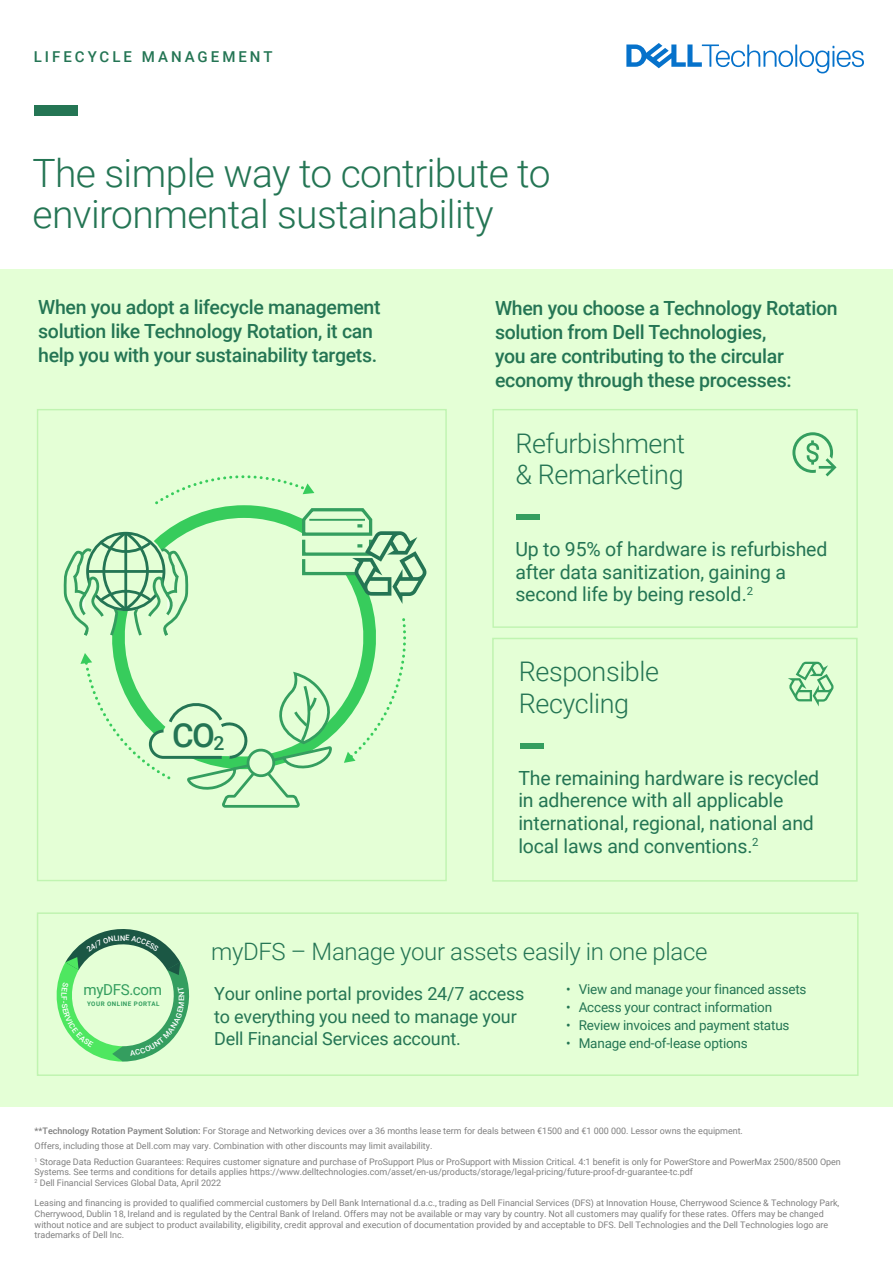
<style>
.page{position:relative;width:893px;height:1263px;background:#fff}
.page>*{position:absolute;margin:0;border:0;box-sizing:border-box;transform-origin:0 0}
.t1{font:300 39px/40.5px "Roboto";letter-spacing:-.015em;color:#247554}
.t2{font:500 33.15px "Roboto";color:#247554}
.t3{font:300 27px/31.5px "Roboto";letter-spacing:-.015em;color:#247554}
.t4{font:300 24px "Roboto";letter-spacing:-.015em;color:#247554}
.t5{font:500 19.5px/24px "Roboto";letter-spacing:-.015em;color:#247554}
.t6{font:19.5px/22.5px "Roboto";letter-spacing:-.01em;color:#247554}
.t7{font:18px/22.5px "Roboto";letter-spacing:-.01em;color:#247554}
.t8{font:15.15px "Roboto";letter-spacing:-.025em;color:#349e5f}
.t9{font:500 15px "Roboto";letter-spacing:.2em;color:#247554}
.t10{font:13.5px "Roboto";letter-spacing:-.015em;color:#247554}
.t11{font:9px/10.8px "Roboto";letter-spacing:-.005em;color:#808080}
.t12{font:700 6.3px "Roboto";letter-spacing:.075em;color:#349e5f}
.s1{font-weight:500}
</style>
<div class="page">
<div style="left:35px;top:106px;width:43px;height:10px;background:#247554"></div>
<svg style="left:626px;top:43px;width:238px;height:30px"></svg>
<div style="left:0;top:269px;width:893px;height:838px;background:#e4ffd6"></div>
<div style="left:517px;top:515px;width:23px;height:5px;background:#349e5f"></div>
<div style="left:492px;top:409px;width:366px;height:219px;border:1px solid #c0f4b1"></div>
<div style="left:37px;top:912px;width:822px;height:164px;border:2px solid #c0f4b1"></div>
<svg style="left:492px;top:638px;width:366px;height:244px"></svg>
<svg style="left:788px;top:662px;width:46px;height:44px"></svg>
<svg style="left:792px;top:432px;width:44px;height:44px"></svg>
<svg style="left:63px;top:475px;width:364px;height:333px"></svg>
<svg style="left:56px;top:929px;width:134px;height:132px"></svg>
<h3 class="t9" style="left:34px;top:46px;width:240px">LIFECYCLE MANAGEMENT</h3>
<h1 class="t1" style="left:32px;top:152px;width:520px">The simple way to contribute to environmental sustainability</h1>
<h3 class="t5" style="left:38px;top:294px;width:344px">When you adopt a lifecycle management solution like Technology Rotation, it can help you with your sustainability targets.</h3>
<h3 class="t5" style="left:495px;top:295px;width:344px">When you choose a Technology Rotation solution from Dell Technologies,<br>you are contributing to the circular economy through these processes:</h3>
<h3 class="t3" style="left:515px;top:426px;width:171px">Refurbishment &amp; Remarketing</h3>
<h3 class="t6" style="left:515px;top:537px;width:314px">Up to 95% of hardware is refurbished after data sanitization, gaining a second life by being resold.<sup>2</sup></h3>
<h2 class="t2" style="left:172px;top:712px;width:54px">CO<sub>2</sub></h2>
<h3 class="t3" style="left:519px;top:655px;width:142px">Responsible<br>Recycling</h3>
<h3 class="t6" style="left:518px;top:766px;width:302px">The remaining hardware is recycled in adherence with all applicable international, regional, national and local laws and conventions.<sup>2</sup></h3>
<h3 class="t8" style="left:84px;top:978px;width:80px">myDFS.com</h3>
<p class="t12" style="left:87px;top:999px;width:74px">YOUR ONLINE PORTAL</p>
<h3 class="t4" style="left:211px;top:935px;width:498px">myDFS – Manage your assets easily in one place</h3>
<h3 class="t7" style="left:214px;top:982px;width:312px">Your online portal provides 24/7 access to everything you need to manage your<br>Dell Financial Services account.</h3>
<h3 class="t10" style="left:566px;top:979px;width:242px">• View and manage your financed assets</h3>
<h3 class="t10" style="left:566px;top:997px;width:208px">• Access your contract information</h3>
<h3 class="t10" style="left:566px;top:1015px;width:225px">• Review invoices and payment status</h3>
<h3 class="t10" style="left:566px;top:1033px;width:183px">• Manage end-of-lease options</h3>
<p class="t11" style="left:35px;top:1123px;width:808px;line-height:15.3px"><span class="s1">**Technology Rotation Payment Solution:</span> For Storage and Networking devices over a 36 months lease term for deals between €1500 and €1 000 000. Lessor owns the equipment.<br>Offers, including those at Dell.com may vary. Combination with other discounts may limit availability.<br><sup>1</sup> Storage Data Reduction Guarantees: Requires customer signature and purchase of ProSupport Plus or ProSupport with Mission Critical. 4:1 benefit is only for PowerStore and PowerMax 2500/8500 Open</p>
<p class="t11" style="left:35px;top:1166px;width:660px">Systems. See terms and conditions for details applies https://www.delltechnologies.com/asset/en-us/products/storage/legal-pricing/future-proof-dr-guarantee-tc.pdf<br><sup>2</sup> Dell Financial Services Global Data, April 2022</p>
<p class="t11" style="left:35px;top:1197px;width:806px">Leasing and financing is provided to qualified commercial customers by Dell Bank International d.a.c., trading as Dell Financial Services (DFS) at Innovation House, Cherrywood Science &amp; Technology Park, Cherrywood, Dublin 18, Ireland and is regulated by the Central Bank of Ireland. Offers may not be available or may vary by country. Not all customers may qualify for these rates. Offers may be changed without notice and are subject to product availability, eligibility, credit approval and execution of documentation provided by and acceptable to DFS. Dell Technologies and the Dell Technologies logo are trademarks of Dell Inc.</p>
</div>
